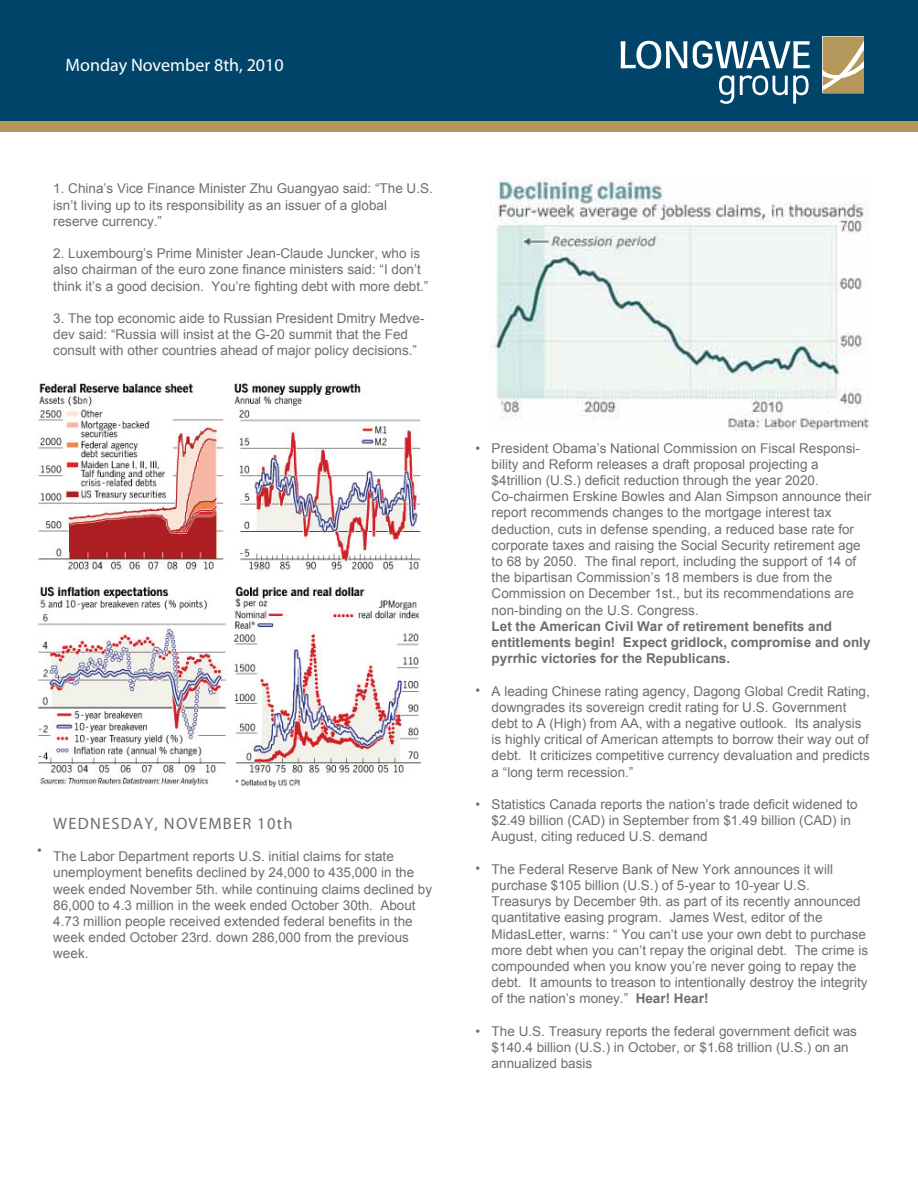
<style>
.page{position:relative;width:918px;height:1188px;background:#fff}
.page>*{position:absolute;margin:0;border:0;box-sizing:border-box;transform-origin:0 0}
.t1{font:18px "Myriad Pro";color:#fff}
.t2{font:16.5px "Myriad Pro";letter-spacing:.075em;color:#6d6e71}
.t3{font:13.5px/16.2px "Arial";color:#6d6e71}
.t4{font:700 13.5px/16.2px "Arial";color:#6d6e71}
.s1{font-weight:700}
</style>
<div class="page">
<div style="left:0;top:0;width:918px;height:123px;background:#00446a"></div>
<div style="left:0;top:122px;width:918px;height:10px;background:#b4975a"></div>
<svg style="left:621px;top:41px;width:66px;height:28px"></svg>
<svg style="left:693px;top:41px;width:117px;height:27px"></svg>
<svg style="left:719px;top:75px;width:15px;height:29px"></svg>
<svg style="left:740px;top:75px;width:69px;height:29px"></svg>
<svg style="left:823px;top:37px;width:41px;height:57px;background:#c0a877"></svg>
<img style="left:37px;top:383px;width:383px;height:405px">
<img style="left:493px;top:177px;width:377px;height:254px">
<h1 class="t1" style="left:66px;top:54px;width:220px">Monday November 8th, 2010</h1>
<p class="t3" style="left:53px;top:181px;width:381px">1. China’s Vice Finance Minister Zhu Guangyao said: “The U.S. isn’t living up to its responsibility as an issuer of a global reserve currency.”</p>
<p class="t3" style="left:53px;top:246px;width:377px">2. Luxembourg’s Prime Minister Jean-Claude Juncker, who is also chairman of the euro zone finance ministers said: “I don’t think it’s a good decision. You’re fighting debt with more debt.”</p>
<p class="t3" style="left:53px;top:310px;width:373px">3. The top economic aide to Russian President Dmitry Medve&shy;dev said: “Russia will insist at the G-20 summit that the Fed consult with other countries ahead of major policy decisions.”</p>
<p class="t3" style="left:37px;top:843px;width:6px">•</p>
<p class="t2" style="left:53px;top:813px;width:241px">WEDNESDAY, NOVEMBER 10th</p>
<p class="t3" style="left:53px;top:849px;width:380px">The Labor Department reports U.S. initial claims for state unemployment benefits declined by 24,000 to 435,000 in the week ended November 5th. while continuing claims declined by 86,000 to 4.3 million in the week ended October 30th. About 4.73 million people received extended federal benefits in the week ended October 23rd. down 286,000 from the previous week.</p>
<p class="t3" style="left:475px;top:440px;width:6px">•</p>
<p class="t3" style="left:475px;top:682px;width:6px">•</p>
<p class="t3" style="left:475px;top:796px;width:6px">•</p>
<p class="t3" style="left:476px;top:860px;width:6px">•</p>
<p class="t3" style="left:476px;top:1023px;width:6px">•</p>
<p class="t3" style="left:492px;top:440px;width:381px">President Obama’s National Commission on Fiscal Responsi&shy;bility and Reform releases a draft proposal projecting a $4trillion (U.S.) deficit reduction through the year 2020.<br>Co-chairmen Erskine Bowles and Alan Simpson announce their report recommends changes to the mortgage interest tax deduction, cuts in defense spending, a reduced base rate for corporate taxes and raising the Social Security retirement age to 68 by 2050. The final report, including the support of 14 of the bipartisan Commission’s 18 members is due from the Commission on December 1st., but its recommendations are non-binding on the U.S. Congress.</p>
<p class="t4" style="left:492px;top:618px;width:380px">Let the American Civil War of retirement benefits and entitlements begin! Expect gridlock, compromise and only pyrrhic victories for the Republicans.</p>
<p class="t3" style="left:492px;top:683px;width:380px">A leading Chinese rating agency, Dagong Global Credit Rating, downgrades its sovereign credit rating for U.S. Government debt to A (High) from AA, with a negative outlook. Its analysis is highly critical of American attempts to borrow their way out of debt. It criticizes competitive currency devaluation and predicts a “long term recession.”</p>
<p class="t3" style="left:492px;top:796px;width:368px">Statistics Canada reports the nation’s trade deficit widened to $2.49 billion (CAD) in September from $1.49 billion (CAD) in<br>August, citing reduced U.S. demand</p>
<p class="t3" style="left:492px;top:861px;width:378px">The Federal Reserve Bank of New York announces it will purchase $105 billion (U.S.) of 5-year to 10-year U.S.<br>Treasurys by December 9th. as part of its recently announced quantitative easing program. James West, editor of the MidasLetter, warns: “ You can’t use your own debt to purchase more debt when you can’t repay the original debt. The crime is compounded when you know you’re never going to repay the debt. It amounts to treason to intentionally destroy the integrity of the nation’s money.” <span class="s1">Hear! Hear!</span></p>
<p class="t3" style="left:492px;top:1023px;width:367px">The U.S. Treasury reports the federal government deficit was $140.4 billion (U.S.) in October, or $1.68 trillion (U.S.) on an annualized basis</p>
</div>
